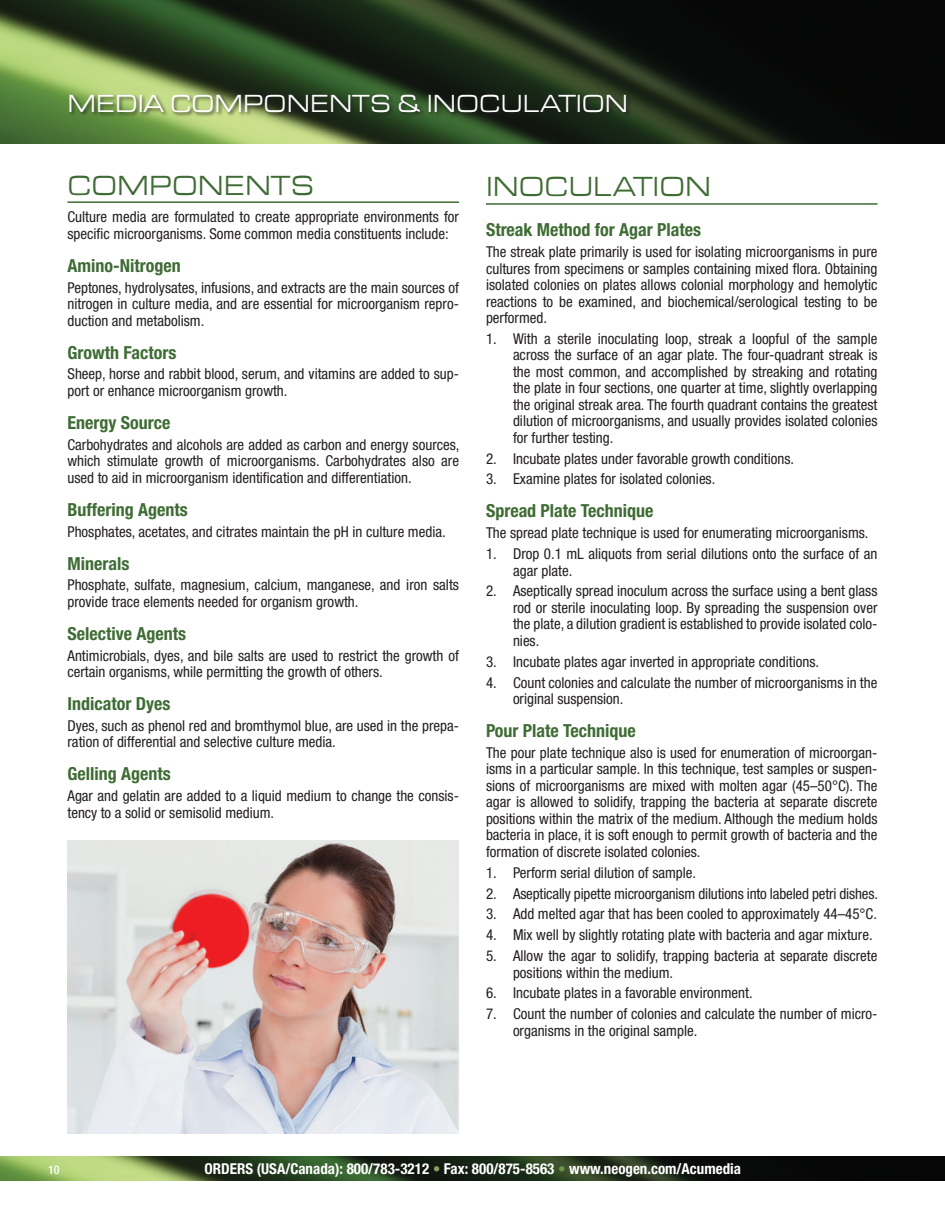
<style>
.page{position:relative;width:945px;height:1215px;background:#fff}
.page>*{position:absolute;margin:0;border:0;box-sizing:border-box;transform-origin:0 0}
.Page_Titles{font:28.5px "Eurostile Extended Roman DTC";color:#3e6c34;scale:.9 1}
.Page_Titles-2{font:25.5px "Eurostile Extended Roman DTC";color:#fff;scale:.9 1}
.Body_Text{font:700 condensed 18px "Helvetica Neue";color:#3e6c34}
.Body_Text-2{font:condensed 15px/16.5px "Helvetica Neue";color:#231f20}
.t1{font:700 condensed 15px "Helvetica Neue";color:#fff}
.t2{font:500 condensed 12px "Helvetica Neue";color:#fff}
</style>
<div class="page">
<img style="left:0;top:1156px;width:945px;height:25px">
<img style="left:0;top:0;width:945px;height:143px">
<hr style="left:68px;top:201px;width:391px;height:2px;background:#3e6c34">
<img style="left:68px;top:840px;width:391px;height:294px">
<div style="left:69px;top:93px;width:563px;height:25px;background:#231f20;opacity:.75"></div>
<hr style="left:486px;top:203px;width:392px;height:2px;background:#3e6c34">
<p class="Page_Titles-2" style="left:68px;top:90px;width:625px">MEDIA COMPONENTS &amp; INOCULATION</p>
<p class="Page_Titles" style="left:68px;top:170px;width:276px">COMPONENTS</p>
<p class="Body_Text-2" style="left:68px;top:209px;width:393px">Culture media are formulated to create appropriate environments for specific microorganisms. Some common media constituents include:</p>
<p class="Body_Text" style="left:68px;top:254px;width:115px">Amino-Nitrogen</p>
<p class="Body_Text-2" style="left:68px;top:279px;width:393px;text-align:justify">Peptones, hydrolysates, infusions, and extracts are the main sources of nitrogen in culture media, and are essential for microorganism repro&shy;duction and metabolism.</p>
<p class="Body_Text" style="left:68px;top:341px;width:110px">Growth Factors</p>
<p class="Body_Text-2" style="left:68px;top:366px;width:393px">Sheep, horse and rabbit blood, serum, and vitamins are added to sup&shy;port or enhance microorganism growth.</p>
<p class="Body_Text" style="left:68px;top:412px;width:105px">Energy Source</p>
<p class="Body_Text-2" style="left:68px;top:436px;width:394px;text-align:justify">Carbohydrates and alcohols are added as carbon and energy sources, which stimulate growth of microorganisms. Carbohydrates also are used to aid in microorganism identification and differentiation.</p>
<p class="Body_Text" style="left:68px;top:498px;width:122px">Buffering Agents</p>
<p class="Body_Text-2" style="left:68px;top:523px;width:380px">Phosphates, acetates, and citrates maintain the pH in culture media.</p>
<p class="Body_Text" style="left:68px;top:552px;width:63px">Minerals</p>
<p class="Body_Text-2" style="left:68px;top:577px;width:393px">Phosphate, sulfate, magnesium, calcium, manganese, and iron salts provide trace elements needed for organism growth.</p>
<p class="Body_Text" style="left:68px;top:623px;width:120px">Selective Agents</p>
<p class="Body_Text-2" style="left:68px;top:647px;width:393px">Antimicrobials, dyes, and bile salts are used to restrict the growth of certain organisms, while permitting the growth of others.</p>
<p class="Body_Text" style="left:68px;top:693px;width:104px">Indicator Dyes</p>
<p class="Body_Text-2" style="left:68px;top:717px;width:393px">Dyes, such as phenol red and bromthymol blue, are used in the prepa&shy;ration of differential and selective culture media.</p>
<p class="Body_Text" style="left:68px;top:763px;width:105px">Gelling Agents</p>
<p class="Body_Text-2" style="left:68px;top:788px;width:393px">Agar and gelatin are added to a liquid medium to change the consis&shy;tency to a solid or semisolid medium.</p>
<p class="Page_Titles" style="left:486px;top:172px;width:252px">INOCULATION</p>
<p class="Body_Text" style="left:486px;top:219px;width:217px">Streak Method for Agar Plates</p>
<p class="Body_Text-2" style="left:486px;top:243px;width:393px;text-align:justify">The streak plate primarily is used for isolating microorganisms in pure cultures from specimens or samples containing mixed flora. Obtaining isolated colonies on plates allows colonial morphology and hemolytic reactions to be examined, and biochemical/serological testing to be performed.</p>
<p class="Body_Text-2" style="left:513px;top:330px;width:366px;text-align:justify;text-indent:-27px">1. With a sterile inoculating loop, streak a loopful of the sample across the surface of an agar plate. The four-quadrant streak is the most common, and accomplished by streaking and rotating the plate in four sections, one quarter at time, slightly overlapping the original streak area. The fourth quadrant contains the greatest dilution of microorganisms, and usually provides isolated colonies for further testing.</p>
<p class="Body_Text-2" style="left:486px;top:450px;width:310px">2. Incubate plates under favorable growth conditions.</p>
<p class="Body_Text-2" style="left:486px;top:471px;width:231px">3. Examine plates for isolated colonies.</p>
<p class="Body_Text" style="left:486px;top:500px;width:169px">Spread Plate Technique</p>
<p class="Body_Text-2" style="left:486px;top:525px;width:384px">The spread plate technique is used for enumerating microorganisms.</p>
<p class="Body_Text-2" style="left:513px;top:545px;width:366px;text-indent:-27px">1. Drop 0.1 mL aliquots from serial dilutions onto the surface of an agar plate.</p>
<p class="Body_Text-2" style="left:513px;top:583px;width:366px;text-align:justify;text-indent:-27px">2. Aseptically spread inoculum across the surface using a bent glass rod or sterile inoculating loop. By spreading the suspension over the plate, a dilution gradient is established to provide isolated colo&shy;nies.</p>
<p class="Body_Text-2" style="left:486px;top:653px;width:335px">3. Incubate plates agar inverted in appropriate conditions.</p>
<p class="Body_Text-2" style="left:513px;top:674px;width:366px;text-indent:-27px">4. Count colonies and calculate the number of microorganisms in the original suspension.</p>
<p class="Body_Text" style="left:486px;top:720px;width:151px">Pour Plate Technique</p>
<p class="Body_Text-2" style="left:486px;top:744px;width:393px;text-align:justify">The pour plate technique also is used for enumeration of microorgan&shy;isms in a particular sample. In this technique, test samples or suspen&shy;sions of microorganisms are mixed with molten agar (45–50°C). The agar is allowed to solidify, trapping the bacteria at separate discrete positions within the matrix of the medium. Although the medium holds bacteria in place, it is soft enough to permit growth of bacteria and the formation of discrete isolated colonies.</p>
<p class="Body_Text-2" style="left:486px;top:864px;width:212px">1. Perform serial dilution of sample.</p>
<p class="Body_Text-2" style="left:486px;top:885px;width:394px">2. Aseptically pipette microorganism dilutions into labeled petri dishes.</p>
<p class="Body_Text-2" style="left:486px;top:906px;width:393px">3. Add melted agar that has been cooled to approximately 44–45°C.</p>
<p class="Body_Text-2" style="left:486px;top:927px;width:388px">4. Mix well by slightly rotating plate with bacteria and agar mixture.</p>
<p class="Body_Text-2" style="left:513px;top:947px;width:366px;text-indent:-27px">5. Allow the agar to solidify, trapping bacteria at separate discrete positions within the medium.</p>
<p class="Body_Text-2" style="left:486px;top:985px;width:268px">6. Incubate plates in a favorable environment.</p>
<p class="Body_Text-2" style="left:513px;top:1005px;width:366px;text-indent:-27px">7. Count the number of colonies and calculate the number of micro&shy;organisms in the original sample.</p>
<p class="t2" style="left:48px;top:1163px;width:13px">10</p>
<p class="t1" style="left:205px;top:1160px;width:538px">ORDERS (USA/Canada): 800/783-3212 • Fax: 800/875-8563 • www.neogen.com/Acumedia</p>
</div>
